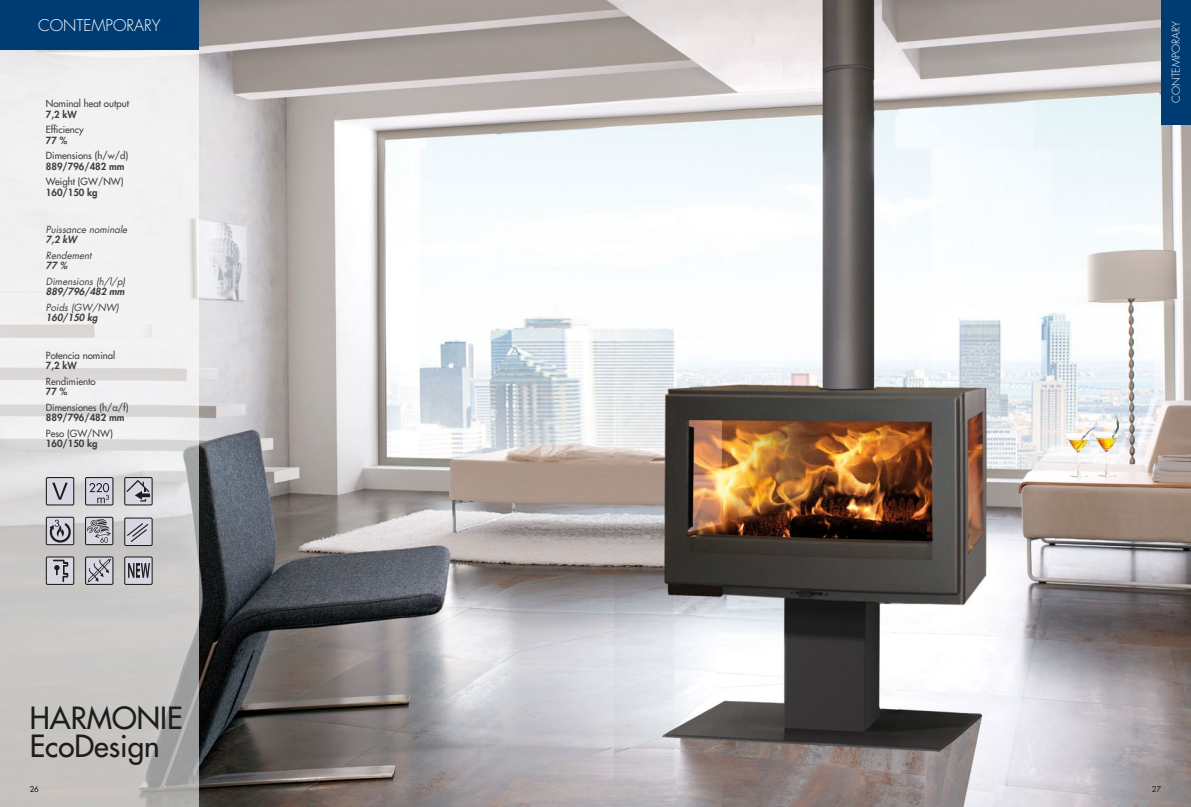
<style>
.page{position:relative;width:1191px;height:807px;background:#fff}
.page>*{position:absolute;margin:0;border:0;box-sizing:border-box;transform-origin:0 0}
.t1{font:29.75px/28px "Futura LT";color:#1d1d1b}
.t2{font:300 15.75px "Futura LT";color:#fff}
.t3{font:300 10.5px "Futura LT";color:#fff}
.t4{font:9.62px "Futura LT";color:#413d3e}
.t5{font:800 9.62px "Futura LT";color:#413d3e}
.t6{font:italic 9.62px "Futura LT";color:#413d3e}
.t7{font:italic 800 9.62px "Futura LT";color:#413d3e}
.t8{font:7.88px "Futura LT";color:#1d1d1b}
</style>
<div class="page">
<img style="left:198px;top:0;width:993px;height:806px">
<svg style="left:0;top:50px;width:198px;height:756px"></svg>
<div style="left:46px;top:477px;width:28px;height:27px;background:#d7d6e3"></div>
<div style="left:46px;top:476px;width:28px;height:29px;border:1px solid #1d1d1b"></div>
<svg style="left:52px;top:482px;width:16px;height:17px"></svg>
<div style="left:86px;top:517px;width:27px;height:27px;background:#d7d6e3"></div>
<div style="left:85px;top:516px;width:28px;height:29px;border:1px solid #1d1d1b"></div>
<svg style="left:87px;top:519px;width:24px;height:23px"></svg>
<div style="left:46px;top:556px;width:28px;height:28px;background:#d7d6e3"></div>
<div style="left:46px;top:556px;width:28px;height:28px;border:1px solid #1d1d1b"></div>
<svg style="left:53px;top:559px;width:15px;height:22px"></svg>
<div style="left:86px;top:556px;width:27px;height:28px;background:#d7d6e3"></div>
<div style="left:85px;top:556px;width:28px;height:28px;border:1px solid #1d1d1b"></div>
<svg style="left:88px;top:558px;width:23px;height:24px"></svg>
<div style="left:125px;top:556px;width:27px;height:28px;background:#d7d6e3"></div>
<div style="left:124px;top:556px;width:29px;height:28px;border:1px solid #1d1d1b"></div>
<svg style="left:128px;top:563px;width:22px;height:14px"></svg>
<div style="left:86px;top:477px;width:27px;height:27px;background:#d7d6e3"></div>
<div style="left:85px;top:476px;width:28px;height:29px;border:1px solid #1d1d1b"></div>
<svg style="left:89px;top:483px;width:20px;height:20px"></svg>
<svg style="left:125px;top:477px;width:27px;height:27px"></svg>
<div style="left:124px;top:476px;width:29px;height:29px;border:1px solid #1d1d1b"></div>
<svg style="left:127px;top:479px;width:23px;height:22px"></svg>
<div style="left:46px;top:517px;width:28px;height:27px;background:#d7d6e3"></div>
<div style="left:46px;top:516px;width:28px;height:29px;border:1px solid #1d1d1b"></div>
<svg style="left:49px;top:519px;width:22px;height:24px"></svg>
<div style="left:125px;top:518px;width:27px;height:27px;background:#d7d6e3"></div>
<div style="left:124px;top:517px;width:29px;height:28px;border:1px solid #1d1d1b"></div>
<svg style="left:127px;top:523px;width:22px;height:19px"></svg>
<div style="left:0;top:0;width:198px;height:50px;background:#003c74"></div>
<div style="left:1161px;top:0;width:30px;height:124px;background:#003c74"></div>
<h2 class="t2" style="left:38px;top:16px;width:124px">CONTEMPORARY</h2>
<p class="t3" style="left:1169px;top:103px;width:83px;rotate:-90deg">CONTEMPORARY</p>
<p class="t4" style="left:46px;top:97px;width:85px">Nominal heat output</p>
<p class="t5" style="left:46px;top:107px;width:33px">7,2 kW</p>
<p class="t4" style="left:46px;top:123px;width:39px">Efficiency</p>
<p class="t5" style="left:46px;top:133px;width:23px">77 %</p>
<p class="t4" style="left:46px;top:149px;width:84px">Dimensions (h/w/d)</p>
<p class="t5" style="left:46px;top:159px;width:80px">889/796/482 mm</p>
<p class="t4" style="left:46px;top:175px;width:79px">Weight (GW/NW)</p>
<p class="t5" style="left:46px;top:185px;width:53px">160/150 kg</p>
<p class="t6" style="left:46px;top:223px;width:83px">Puissance nominale</p>
<p class="t7" style="left:46px;top:233px;width:33px">7,2 kW</p>
<p class="t6" style="left:46px;top:249px;width:47px">Rendement</p>
<p class="t7" style="left:46px;top:259px;width:23px">77 %</p>
<p class="t6" style="left:46px;top:275px;width:81px">Dimensions (h/l/p)</p>
<p class="t7" style="left:46px;top:285px;width:80px">889/796/482 mm</p>
<p class="t6" style="left:46px;top:301px;width:75px">Poids (GW/NW)</p>
<p class="t7" style="left:46px;top:311px;width:53px">160/150 kg</p>
<p class="t4" style="left:46px;top:348px;width:71px">Potencia nominal</p>
<p class="t5" style="left:46px;top:359px;width:33px">7,2 kW</p>
<p class="t4" style="left:46px;top:374px;width:51px">Rendimiento</p>
<p class="t5" style="left:46px;top:385px;width:23px">77 %</p>
<p class="t4" style="left:46px;top:400px;width:84px">Dimensiones (h/a/f)</p>
<p class="t5" style="left:46px;top:411px;width:80px">889/796/482 mm</p>
<p class="t4" style="left:46px;top:426px;width:68px">Peso (GW/NW)</p>
<p class="t5" style="left:46px;top:437px;width:53px">160/150 kg</p>
<h1 class="t1" style="left:30px;top:703px;width:154px">HARMONIE<br>EcoDesign</h1>
<p class="t8" style="left:30px;top:783px;width:11px">26</p>
<p class="t8" style="left:1152px;top:783px;width:11px">27</p>
</div>
